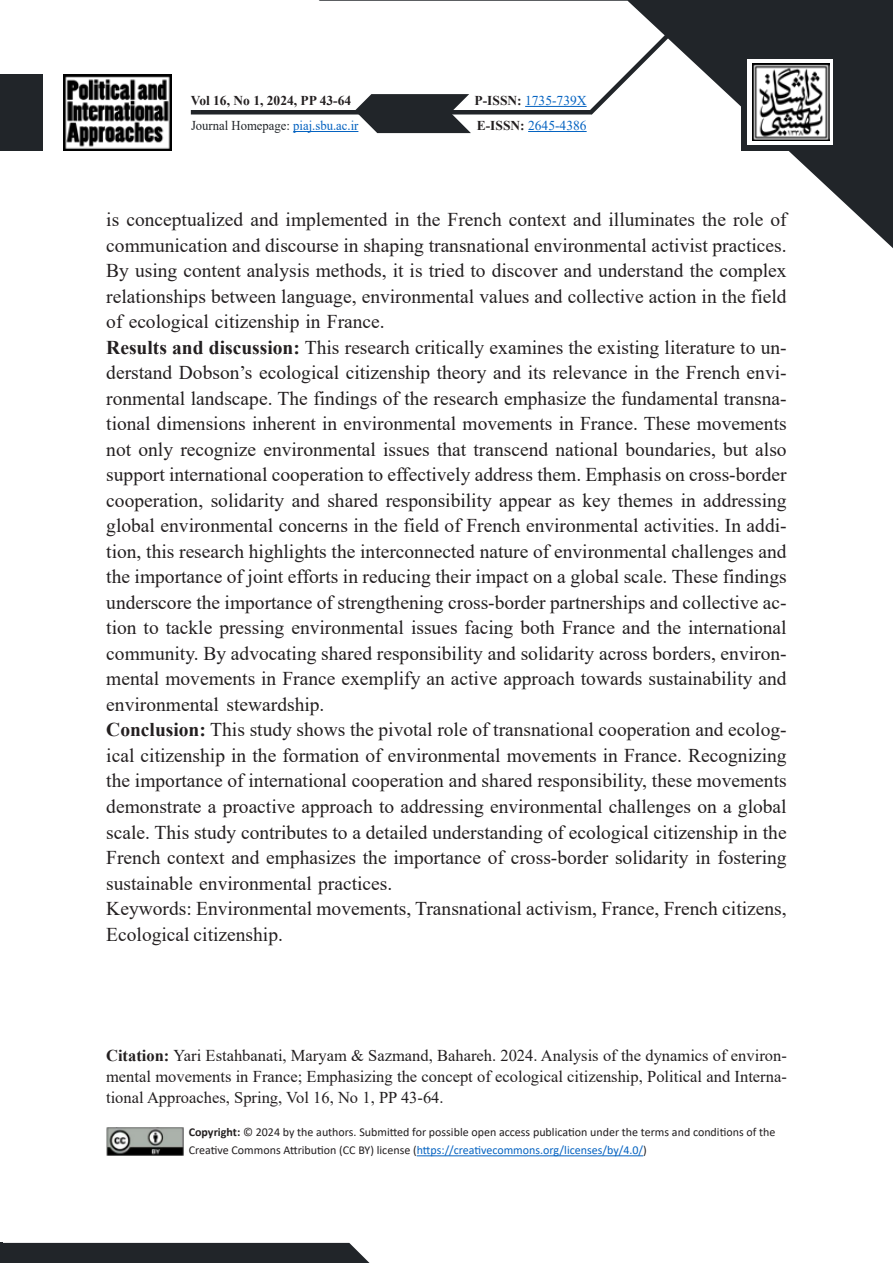
<style>
.page{position:relative;width:893px;height:1263px;background:#fff}
.page>*{position:absolute;margin:0;border:0;box-sizing:border-box;transform-origin:0 0}
.English_Abstract_Text{font:19.5px/25.5px "Times New Roman";color:#231f20;text-align:justify}
.t1{font:16.5px "Times New Roman";color:#231f20}
.t2{font:13.5px "Times New Roman";color:#0563c1}
.t3{font:13.5px "Times New Roman";color:#212529;scale:.94 1}
.t4{font:700 13.5px "Times New Roman";color:#231f20}
.t5{font:12px/18px "Calibri";color:#231f20}
.s1{color:#0563c1}
.s2{font-weight:700;color:#231f20}
.s3{font-weight:700}
</style>
<div class="page">
<svg style="left:0;top:1px;width:893px;height:247px"></svg>
<div style="left:0;top:1243px;width:369px;height:20px;background:#212529"></div>
<div style="left:741px;top:53px;width:98px;height:98px;background:#212529"></div>
<svg style="left:747px;top:60px;width:85px;height:85px"></svg>
<img style="left:753px;top:64px;width:76px;height:76px">
<div style="left:0;top:74px;width:43px;height:76px;background:#212529"></div>
<hr style="left:191px;top:110px;width:401px;height:4px;background:#212529">
<svg style="left:584px;top:27px;width:92px;height:92px"></svg>
<img style="left:64px;top:74px;width:108px;height:76px">
<hr style="left:293px;top:131px;width:65px;height:1px;background:#0563c1">
<hr style="left:525px;top:106px;width:62px;height:1px;background:#0563c1">
<hr style="left:528px;top:131px;width:59px;height:1px;background:#0563c1">
<svg style="left:353px;top:94px;width:118px;height:39px"></svg>
<img style="left:106px;top:1127px;width:78px;height:29px">
<hr style="left:417px;top:1155px;width:226px;height:1px;background:#0563c1">
<p class="t4" style="left:191px;top:90px;width:162px">Vol 16, No 1, 2024, PP 43-64</p>
<p class="t3" style="left:191px;top:116px;width:180px">Journal Homepage: <span class="s1">piaj.sbu.ac i r.</span></p>
<p class="t2" style="left:474px;top:91px;width:114px"><span class="s2">P-ISSN:</span> 1735-739X</p>
<p class="t2" style="left:477px;top:116px;width:111px"><span class="s2">E-ISSN:</span> 2645-4386</p>
<p class="English_Abstract_Text" style="left:106px;top:206px;width:682px">is conceptualized and implemented in the French context and illuminates the role of communication and discourse in shaping transnational environmental activist practices.<br>By using content analysis methods isit, tried to discover and understand the complex relationships between language, environmental values and collective action in the field of ecological citizenship in France.</p>
<p class="English_Abstract_Text" style="left:106px;top:334px;width:682px"><span class="s3">Results and discussion:</span> This research critically examines the existing literature to un-</p>
<p class="English_Abstract_Text" style="left:106px;top:359px;width:682px">derstand Dobson s’ ecological citizenship theory and its relevance in the French envi-</p>
<p class="English_Abstract_Text" style="left:106px;top:385px;width:682px">ronmental landscape. The findings of the research emphasize the fundamental transna-</p>
<p class="English_Abstract_Text" style="left:106px;top:410px;width:682px">tional dimensions inherent in environmental movements in France. These movements</p>
<p class="English_Abstract_Text" style="left:106px;top:436px;width:682px">not only recognize environmental issues that transcend national boundaries, but also support international cooperation to effectively address them. Emphasis on cross-border cooperation, solidarity and shared responsibility appear as key themes in addressing</p>
<p class="English_Abstract_Text" style="left:106px;top:538px;width:682px">tion, this research highlights the interconnected nature of environmental challenges and</p>
<p class="English_Abstract_Text" style="left:106px;top:512px;width:682px">global environmental concerns in the field of French environmental activities. In addi-</p>
<p class="English_Abstract_Text" style="left:106px;top:563px;width:682px">the importance ofjoint efforts in reducing their impact on a global scale. These findings</p>
<p class="English_Abstract_Text" style="left:106px;top:614px;width:682px">tion to tackle pressing environmental issues facing both France and the international</p>
<p class="English_Abstract_Text" style="left:106px;top:589px;width:682px">underscore the importance of strengthening cross-border partnerships and collective ac-</p>
<p class="English_Abstract_Text" style="left:106px;top:640px;width:682px">community. By advocating shared responsibility and solidarity across borders, environ-</p>
<p class="English_Abstract_Text" style="left:106px;top:691px;width:220px">environmental stewardship.</p>
<p class="English_Abstract_Text" style="left:106px;top:742px;width:682px">ical citizenship in the formation of environmental movements in France. Recognizing</p>
<p class="English_Abstract_Text" style="left:106px;top:665px;width:682px">mental movements in France exemplify an active approach towards sustainability and</p>
<p class="English_Abstract_Text" style="left:106px;top:716px;width:682px"><span class="s3">Conclusion:</span> This study shows the pivotal role of transnational cooperation and ecolog-</p>
<p class="English_Abstract_Text" style="left:106px;top:767px;width:682px">the importance of international cooperation and shared responsibility, these movements demonstrate a proactive approach to addressing environmental challenges on a global scale. This study contributes to a detailed understanding of ecological citizenship in the French context and emphasizes the importance of cross-border solidarity in fostering sustainable environmental practices.</p>
<p class="English_Abstract_Text" style="left:106px;top:895px;width:682px">Keywords: Environmental movements, Transnational activism, France, French citizens,<br>Ecological citizenship.</p>
<p class="t1" style="left:106px;top:1044px;width:682px"><span class="s3">Citation:</span> Yari Estahbanati, Maryam &amp; Sazmand, Bahareh. 2024. Analysis of the dynamics of environ-</p>
<p class="t1" style="left:106px;top:1065px;width:682px">mental movements in France; Emphasizing the concept of ecological citizenship, Political and Interna-</p>
<p class="t1" style="left:106px;top:1086px;width:339px">tional Approaches, Spring, Vol 16, No 1, PP 43-64.</p>
<p class="t5" style="left:189px;top:1123px;width:588px"><span class="s3">Copyright:</span> © 2024 by the authors. Submitted for possible open access publication under the terms and conditions of the<br>Creative Commons Attribution (CC BY) license (<span class="s1">https://creativecommons.org/licenses/by/4.0/</span>(</p>
</div>
